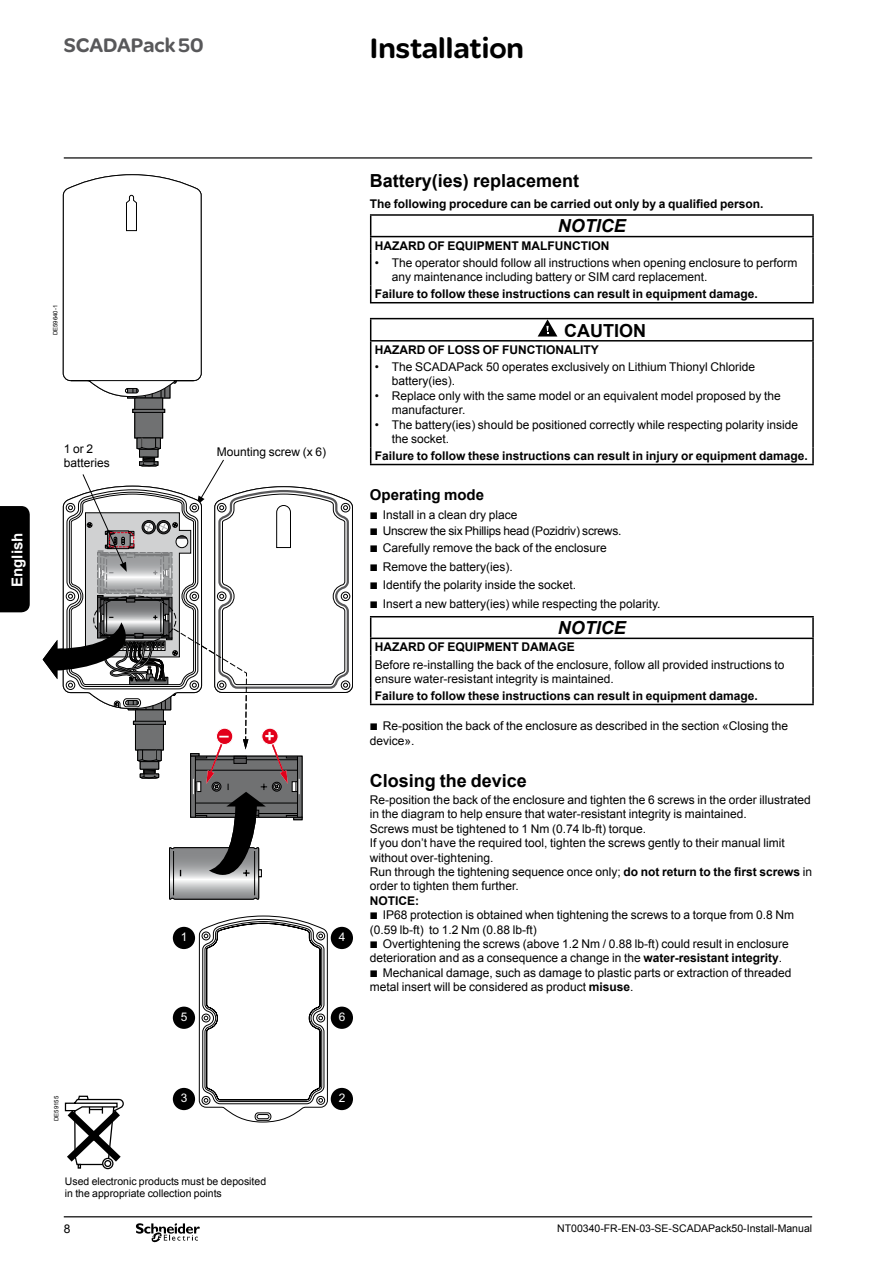
<style>
.page{position:relative;width:893px;height:1263px;background:#fff}
.page>*{position:absolute;margin:0;border:0;box-sizing:border-box;transform-origin:0 0}
.t1{font:900 30px "SE Optimist";color:#000}
.t2{font:900 21px "SE Optimist";color:#58585a}
.t3{font:700 18px "Arial";color:#000}
.t4{font:italic 700 18px "Arial";color:#000}
.t5{font:700 16.8px "Arial";color:#fff}
.t6{font:700 15px "Arial";color:#000}
.t7{font:700 15px "Arial";color:#fff}
.t8{font:12px/14.4px "Arial";color:#000}
.t9{font:700 12px "Arial";color:#000}
.t10{font:11.85px "Arial";color:#fff}
.t11{font:10.5px/12px "Arial";color:#000}
.t12{font:6px "Arial";color:#000}
.s1{font-family:"Graph Schneider"}
.s2{font-weight:700}
</style>
<div class="page">
<hr style="left:64px;top:157px;width:748px;height:2px;background:#000">
<hr style="left:64px;top:1216px;width:748px;height:1px;background:#000">
<svg style="left:136px;top:1223px;width:64px;height:20px"></svg>
<div style="left:0;top:506px;width:30px;height:106px;background:#000"></div>
<hr style="left:370px;top:214px;width:444px;height:2px;background:#000">
<hr style="left:812px;top:216px;width:2px;height:20px;background:#000">
<hr style="left:370px;top:236px;width:444px;height:1px;background:#000">
<svg style="left:370px;top:216px;width:1px;height:38px"></svg>
<svg style="left:812px;top:237px;width:2px;height:17px"></svg>
<hr style="left:370px;top:254px;width:1px;height:31px;background:#000">
<hr style="left:812px;top:254px;width:2px;height:31px;background:#000">
<svg style="left:370px;top:285px;width:1px;height:17px"></svg>
<svg style="left:812px;top:285px;width:2px;height:17px"></svg>
<hr style="left:370px;top:302px;width:444px;height:1px;background:#000">
<hr style="left:370px;top:318px;width:444px;height:1px;background:#000">
<hr style="left:812px;top:319px;width:2px;height:21px;background:#000">
<hr style="left:370px;top:340px;width:444px;height:2px;background:#000">
<svg style="left:370px;top:319px;width:1px;height:39px"></svg>
<svg style="left:812px;top:342px;width:2px;height:16px"></svg>
<hr style="left:370px;top:358px;width:1px;height:89px;background:#000">
<hr style="left:812px;top:358px;width:2px;height:89px;background:#000">
<svg style="left:370px;top:447px;width:1px;height:17px"></svg>
<svg style="left:812px;top:447px;width:2px;height:17px"></svg>
<hr style="left:370px;top:464px;width:444px;height:1px;background:#000">
<svg style="left:538px;top:319px;width:19px;height:18px"></svg>
<hr style="left:370px;top:616px;width:444px;height:1px;background:#000">
<hr style="left:812px;top:617px;width:2px;height:21px;background:#000">
<hr style="left:370px;top:638px;width:444px;height:1px;background:#000">
<svg style="left:370px;top:617px;width:1px;height:39px"></svg>
<svg style="left:812px;top:639px;width:2px;height:17px"></svg>
<hr style="left:370px;top:656px;width:1px;height:31px;background:#000">
<hr style="left:812px;top:656px;width:2px;height:31px;background:#000">
<svg style="left:370px;top:687px;width:1px;height:17px"></svg>
<svg style="left:812px;top:687px;width:2px;height:17px"></svg>
<hr style="left:370px;top:704px;width:444px;height:1px;background:#000">
<svg style="left:65px;top:1096px;width:59px;height:73px"></svg>
<div style="left:135px;top:398px;width:28px;height:40px;background:#707172;border:1px solid #000"></div>
<svg style="left:132px;top:409px;width:33px;height:4px"></svg>
<div style="left:139px;top:449px;width:19px;height:8px;background:#707172;border:1px solid #000"></div>
<svg style="left:136px;top:437px;width:25px;height:13px"></svg>
<svg style="left:62px;top:174px;width:140px;height:224px"></svg>
<svg style="left:43px;top:457px;width:310px;height:442px"></svg>
<svg style="left:199px;top:916px;width:129px;height:206px"></svg>
<div style="left:173px;top:927px;width:22px;height:22px;background:#000;border-radius:50%"></div>
<div style="left:331px;top:927px;width:22px;height:22px;background:#000;border-radius:50%"></div>
<div style="left:173px;top:1006px;width:22px;height:23px;background:#000;border-radius:50%"></div>
<div style="left:331px;top:1006px;width:22px;height:23px;background:#000;border-radius:50%"></div>
<div style="left:173px;top:1088px;width:22px;height:22px;background:#000;border-radius:50%"></div>
<div style="left:331px;top:1088px;width:22px;height:22px;background:#000;border-radius:50%"></div>
<h2 class="t2" style="left:64px;top:30px;width:141px">SCADAPack 50</h2>
<h1 class="t1" style="left:370px;top:26px;width:156px">Installation</h1>
<p class="t7" style="left:7px;top:587px;width:56px;rotate:-90deg">English</p>
<p class="t12" style="left:51px;top:335px;width:32px;rotate:-90deg">DE59640-1</p>
<p class="t8" style="left:64px;top:442px;width:31px">1 or 2</p>
<p class="t8" style="left:217px;top:444px;width:111px">Mounting screw (x 6)</p>
<p class="t8" style="left:64px;top:456px;width:48px">batteries</p>
<h3 class="t5" style="left:220px;top:724px;width:56px">– +</h3>
<p class="t10" style="left:181px;top:929px;width:8px">1</p>
<p class="t10" style="left:339px;top:929px;width:8px">4</p>
<p class="t10" style="left:181px;top:1009px;width:8px">5</p>
<p class="t10" style="left:339px;top:1009px;width:8px">6</p>
<h3 class="t3" style="left:370px;top:169px;width:211px">Battery(ies) replacement</h3>
<p class="t9" style="left:370px;top:196px;width:395px">The following procedure can be carried out only by a qualified person.</p>
<h3 class="t4" style="left:558px;top:214px;width:70px">NOTICE</h3>
<p class="t9" style="left:375px;top:237px;width:236px">HAZARD OF EQUIPMENT MALFUNCTION</p>
<p class="t8" style="left:392px;top:256px;width:407px;text-indent:-17px">• The operator should follow all instructions when opening enclosure to perform any maintenance including battery or SIM card replacement.</p>
<p class="t9" style="left:375px;top:286px;width:384px">Failure to follow these instructions can result in equipment damage.</p>
<h3 class="t3" style="left:564px;top:318px;width:83px">CAUTION</h3>
<p class="t9" style="left:375px;top:342px;width:225px">HAZARD OF LOSS OF FUNCTIONALITY</p>
<p class="t8" style="left:392px;top:360px;width:365px;text-indent:-17px">• The SCADAPack 50 operates exclusively on Lithium Thionyl Chloride battery(ies).</p>
<p class="t8" style="left:392px;top:388px;width:390px;text-indent:-17px">• Replace only with the same model or an equivalent model proposed by the manufacturer.</p>
<p class="t8" style="left:392px;top:417px;width:408px;text-indent:-17px">• The battery(ies) should be positioned correctly while respecting polarity inside the socket.</p>
<p class="t9" style="left:375px;top:448px;width:434px">Failure to follow these instructions can result in injury or equipment damage.</p>
<p class="t6" style="left:370px;top:485px;width:116px">Operating mode</p>
<p class="t8" style="left:370px;top:506px;width:253px;line-height:16.5px"><span class="s1">b</span> Install in a clean dry place<br><span class="s1">b</span> Unscrew the six Phillips head (Pozidriv) screws. <span class="s1">b</span> Carefully remove the back of the enclosure</p>
<p class="t8" style="left:370px;top:557px;width:292px;line-height:18.6px"><span class="s1">b</span> Remove the battery(ies).<br><span class="s1">b</span> Identify the polarity inside the socket.<br><span class="s1">b</span> Insert a new battery(ies) while respecting the polarity.</p>
<h3 class="t4" style="left:558px;top:616px;width:70px">NOTICE</h3>
<p class="t9" style="left:375px;top:639px;width:201px">HAZARD OF EQUIPMENT DAMAGE</p>
<p class="t8" style="left:375px;top:657px;width:411px">Before re-installing the back of the enclosure, follow all provided instructions to ensure water-resistant integrity is maintained.</p>
<p class="t9" style="left:375px;top:688px;width:384px">Failure to follow these instructions can result in equipment damage.</p>
<p class="t8" style="left:370px;top:719px;width:420px"><span class="s1">b</span> Re-position the back of the enclosure as described in the section «Closing the device».</p>
<h3 class="t3" style="left:370px;top:769px;width:159px">Closing the device</h3>
<p class="t8" style="left:370px;top:793px;width:444px">Re-position the back of the enclosure and tighten the 6 screws in the order illustrated in the diagram to help ensure that water-resistant integrity is maintained.<br>Screws must be tightened to 1 Nm (0.74 lb-ft) torque.<br>If you don’t have the required tool, tighten the screws gently to their manual limit without over-tightening.<br>Run through the tightening sequence once only; <span class="s2">do not return to the first screws</span> in order to tighten them further.</p>
<p class="t8" style="left:370px;top:893px;width:426px"><span class="s2">NOTICE:<br></span><span class="s1">b</span> IP68 protection is obtained when tightening the screws to a torque from 0.8 Nm (0.59 lb-ft) to 1.2 Nm (0.88 lb-ft)<br><span class="s1">b</span> Overtightening the screws (above 1.2 Nm / 0.88 lb-ft) could result in enclosure deterioration and as a consequence a change in the <span class="s2">water-resistant integrity</span>.<br><span class="s1">b</span> Mechanical damage, such as damage to plastic parts or extraction of threaded metal insert will be considered as product <span class="s2">misuse</span>.</p>
<p class="t12" style="left:53px;top:1121px;width:27px;rotate:-90deg">DE59155</p>
<p class="t10" style="left:181px;top:1090px;width:8px">3</p>
<p class="t10" style="left:339px;top:1090px;width:8px">2</p>
<p class="t11" style="left:65px;top:1175px;width:203px">Used electronic products must be deposited in the appropriate collection points</p>
<p class="t8" style="left:64px;top:1222px;width:8px">8</p>
<p class="t11" style="left:557px;top:1223px;width:256px">NT00340-FR-EN-03-SE-SCADAPack50-Install-Manual</p>
</div>
